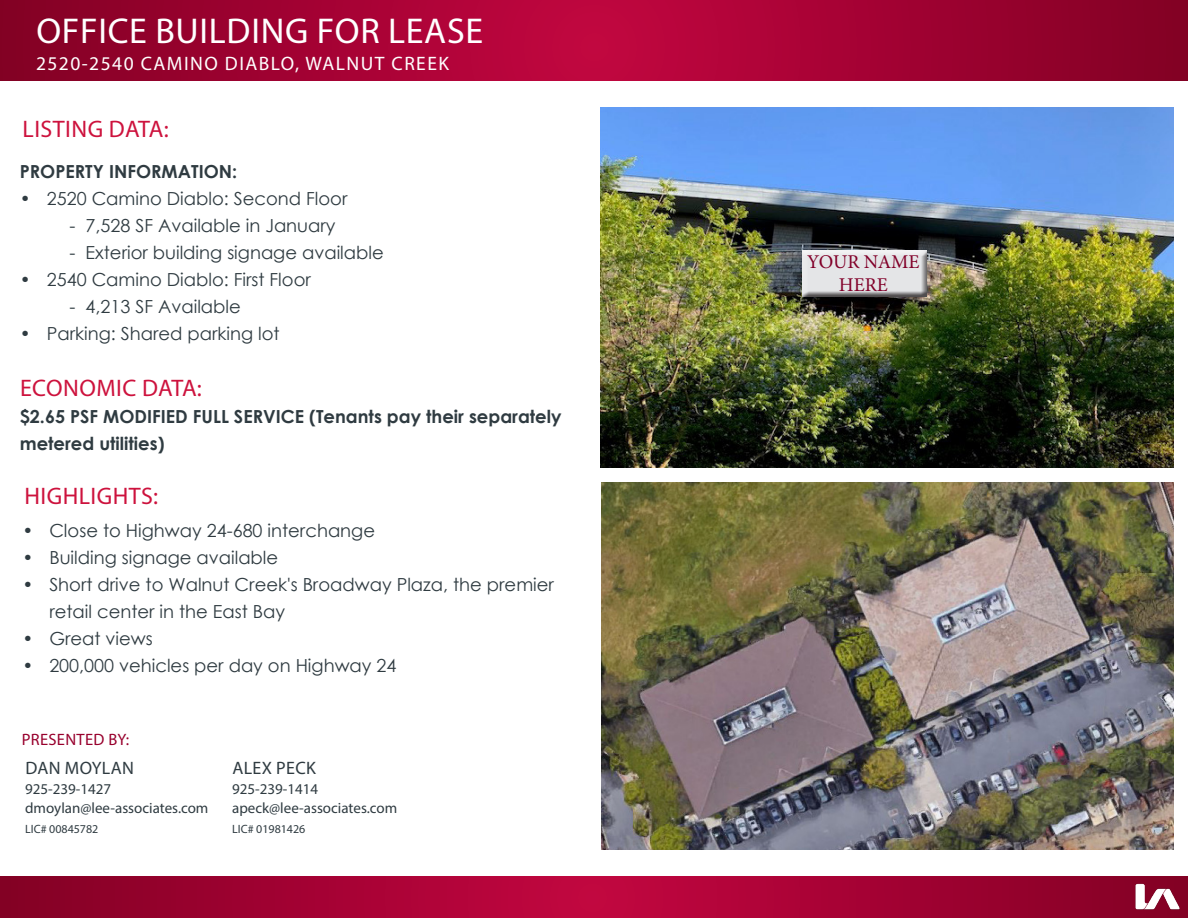
<style>
.page{position:relative;width:1188px;height:918px;background:#fff}
.page>*{position:absolute;margin:0;border:0;box-sizing:border-box;transform-origin:0 0}
.t1{font:36px "Myriad Pro";letter-spacing:.02em;color:#fff}
.Property_Name{font:24px "Myriad Pro";letter-spacing:.02em;color:#cd123d}
.t2{font:19.5px "Myriad Pro";letter-spacing:.075em;color:#fff}
.t3{font:19.5px "Minion Pro";color:#810029}
.Default{font:18px/27px "Century Gothic";color:#2f3b41}
.Property_Name-2{font:700 18px/27px "Century Gothic";color:#2f3b41}
.Default-2{font:700 18px "Century Gothic";color:#2f3b41}
.Contact_Info{font:18px "Myriad Pro";letter-spacing:.02em;color:#2f3b41}
.Pa0{font:16.5px "Myriad Pro";letter-spacing:.02em;color:#98012d}
.Contact_Info-2{font:15px "Myriad Pro";color:#2f3b41}
.Contact_Info-3{font:12px "Myriad Pro";color:#2f3b41}
</style>
<div class="page">
<svg style="left:0;top:877px;width:1188px;height:41px;background:#a30232"></svg>
<svg style="left:0;top:0;width:1188px;height:81px;background:#a10232"></svg>
<img style="left:1130px;top:876px;width:56px;height:42px">
<img style="left:602px;top:482px;width:572px;height:368px">
<img style="left:600px;top:107px;width:574px;height:361px">
<div style="left:803px;top:250px;width:126px;height:49px;background:#231f20;opacity:.75"></div>
<h1 class="t1" style="left:36px;top:9px;width:448px">OFFICE BUILDING FOR LEASE</h1>
<p class="t2" style="left:36px;top:52px;width:414px">2520-2540 CAMINO DIABLO, WALNUT CREEK</p>
<p class="Property_Name" style="left:23px;top:114px;width:148px">LISTING DATA:</p>
<p class="Default-2" style="left:20px;top:158px;width:219px">PROPERTY INFORMATION:</p>
<p class="Default" style="left:20px;top:185px;width:329px">• 2520 Camino Diablo: Second Floor</p>
<p class="Default" style="left:70px;top:212px;width:267px">- 7,528 SF Available in January</p>
<p class="Default" style="left:70px;top:239px;width:316px">- Exterior building signage available</p>
<p class="Default" style="left:20px;top:266px;width:293px">• 2540 Camino Diablo: First Floor</p>
<p class="Default" style="left:70px;top:293px;width:173px">- 4,213 SF Available</p>
<p class="Default" style="left:20px;top:320px;width:261px">• Parking: Shared parking lot</p>
<p class="Property_Name" style="left:20px;top:373px;width:183px">ECONOMIC DATA:</p>
<p class="Property_Name-2" style="left:20px;top:402px;width:543px">$2.65 PSF MODIFIED FULL SERVICE (Tenants pay their separately metered utilities)</p>
<p class="Property_Name" style="left:24px;top:481px;width:135px">HIGHLIGHTS:</p>
<p class="Default" style="left:22px;top:517px;width:354px">• Close to Highway 24-680 interchange</p>
<p class="Default" style="left:22px;top:544px;width:257px">• Building signage available</p>
<p class="Default" style="left:49px;top:571px;width:506px;text-indent:-27px">• Short drive to Walnut Creek's Broadway Plaza, the premier retail center in the East Bay</p>
<p class="Default" style="left:22px;top:625px;width:132px">• Great views</p>
<p class="Default" style="left:22px;top:652px;width:376px">• 200,000 vehicles per day on Highway 24</p>
<p class="Pa0" style="left:22px;top:729px;width:109px">PRESENTED BY:</p>
<p class="Contact_Info" style="left:25px;top:757px;width:110px">DAN MOYLAN</p>
<p class="Contact_Info-2" style="left:25px;top:779px;width:88px">925-239-1427</p>
<p class="Contact_Info-2" style="left:25px;top:799px;width:185px">dmoylan@lee-associates.com</p>
<p class="Contact_Info-3" style="left:25px;top:821px;width:75px">LIC# 00845782</p>
<p class="Contact_Info" style="left:232px;top:757px;width:85px">ALEX PECK</p>
<p class="Contact_Info-2" style="left:232px;top:779px;width:88px">925-239-1414</p>
<p class="Contact_Info-2" style="left:232px;top:799px;width:167px">apeck@lee-associates.com</p>
<p class="Contact_Info-3" style="left:232px;top:821px;width:75px">LIC# 01981426</p>
<p class="t3" style="left:807px;top:248px;width:114px">YOUR NAME</p>
<p class="t3" style="left:839px;top:272px;width:51px">HERE</p>
</div>
